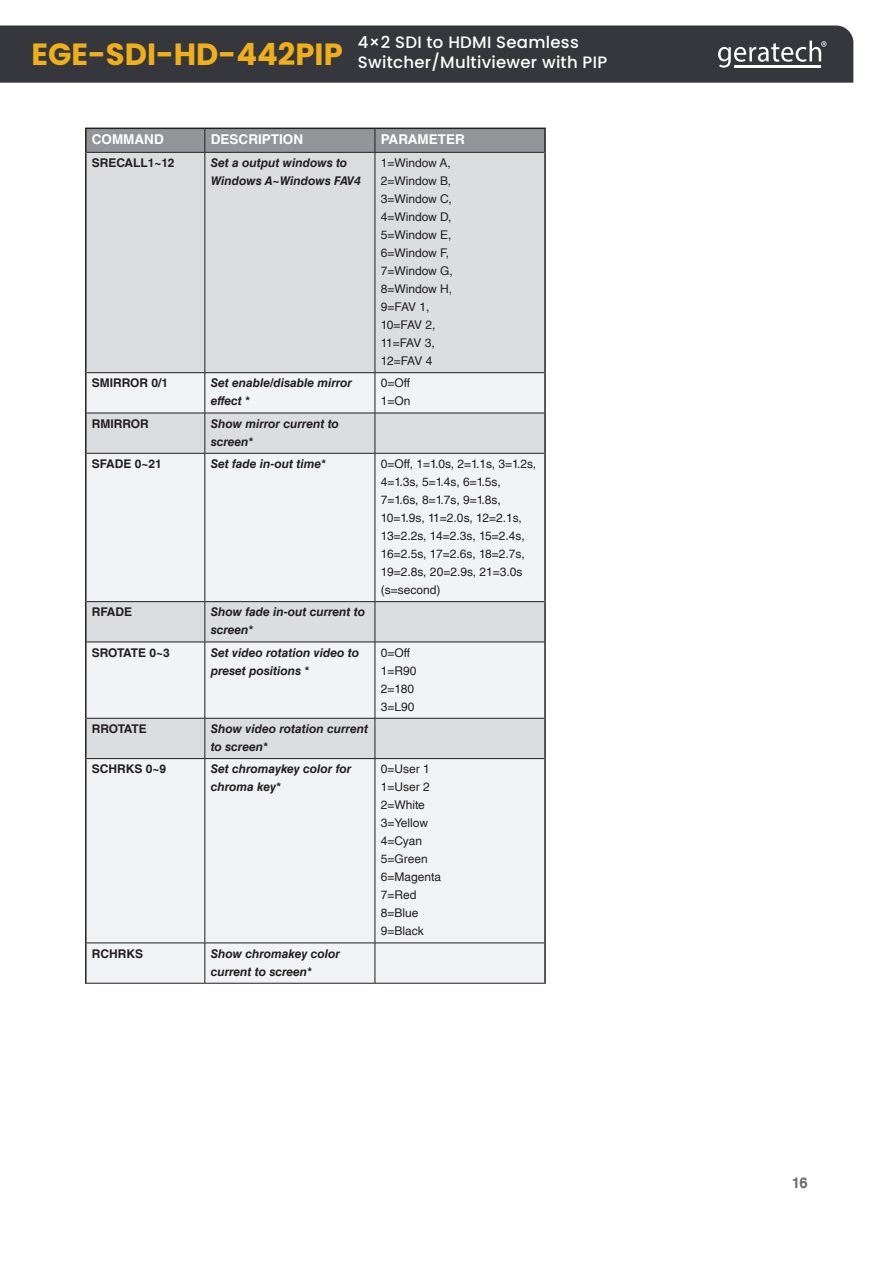
<style>
.page{position:relative;width:893px;height:1263px;background:#fff}
.page>*{position:absolute;margin:0;border:0;box-sizing:border-box;transform-origin:0 0}
.t1{font:500 16.5px/19.5px "Poppins";letter-spacing:.015em;color:#fff}
.t2{font:700 15px "Helvetica LT Std";color:#6c6d70}
.Table_Header{font:700 13.5px "Helvetica LT Std";color:#fff}
.Table_Text{font:12px/18px "Helvetica LT Std";color:#231f20}
.Table_Text-2{font:italic 700 12px/18px "Helvetica LT Std";color:#231f20}
.Table_Text_-_Bold{font:700 12px "Helvetica LT Std";color:#231f20}
.Table_Text_-_Bold-2{font:700 12px "Helvetica LT Std";letter-spacing:-.03em;color:#231f20}
</style>
<div class="page">
<div style="left:0;top:25px;width:853px;height:58px;background:#36373d"></div>
<svg style="left:718px;top:41px;width:108px;height:27px"></svg>
<hr style="left:762px;top:65px;width:30px;height:2px;background:#fff">
<hr style="left:792px;top:65px;width:29px;height:2px;background:#fff">
<hr style="left:734px;top:65px;width:28px;height:2px;background:#fff">
<div style="left:87px;top:153px;width:457px;height:219px;background:#dcdddf"></div>
<svg style="left:87px;top:373px;width:457px;height:610px;fill:#f2f3f4"></svg>
<hr style="left:85px;top:128px;width:120px;height:1px;background:#231f20">
<hr style="left:85px;top:129px;width:2px;height:23px;background:#231f20">
<hr style="left:375px;top:128px;width:171px;height:1px;background:#231f20">
<hr style="left:544px;top:129px;width:2px;height:23px;background:#231f20">
<hr style="left:85px;top:152px;width:2px;height:221px;background:#231f20">
<hr style="left:544px;top:152px;width:2px;height:221px;background:#231f20">
<hr style="left:85px;top:373px;width:2px;height:40px;background:#231f20">
<hr style="left:544px;top:373px;width:2px;height:40px;background:#231f20">
<hr style="left:85px;top:413px;width:2px;height:40px;background:#231f20">
<hr style="left:544px;top:413px;width:2px;height:40px;background:#231f20">
<hr style="left:85px;top:453px;width:2px;height:149px;background:#231f20">
<hr style="left:544px;top:453px;width:2px;height:149px;background:#231f20">
<hr style="left:85px;top:602px;width:2px;height:40px;background:#231f20">
<hr style="left:544px;top:602px;width:2px;height:40px;background:#231f20">
<hr style="left:85px;top:642px;width:2px;height:76px;background:#231f20">
<hr style="left:544px;top:642px;width:2px;height:76px;background:#231f20">
<hr style="left:85px;top:718px;width:2px;height:40px;background:#231f20">
<hr style="left:544px;top:718px;width:2px;height:40px;background:#231f20">
<hr style="left:85px;top:758px;width:2px;height:185px;background:#231f20">
<hr style="left:544px;top:758px;width:2px;height:185px;background:#231f20">
<hr style="left:85px;top:943px;width:2px;height:40px;background:#231f20">
<hr style="left:544px;top:943px;width:2px;height:40px;background:#231f20">
<svg style="left:86px;top:128px;width:459px;height:24px;background:#8c8e91"></svg>
<hr style="left:87px;top:152px;width:118px;height:1px;background:#231f20">
<hr style="left:205px;top:152px;width:170px;height:1px;background:#231f20">
<hr style="left:205px;top:153px;width:1px;height:219px;background:#231f20">
<hr style="left:375px;top:152px;width:169px;height:1px;background:#231f20">
<hr style="left:375px;top:153px;width:1px;height:219px;background:#231f20">
<hr style="left:87px;top:372px;width:118px;height:1px;background:#231f20">
<hr style="left:205px;top:372px;width:170px;height:1px;background:#231f20">
<hr style="left:205px;top:373px;width:1px;height:40px;background:#231f20">
<hr style="left:375px;top:372px;width:169px;height:1px;background:#231f20">
<hr style="left:375px;top:373px;width:1px;height:40px;background:#231f20">
<hr style="left:87px;top:413px;width:118px;height:1px;background:#231f20">
<hr style="left:205px;top:413px;width:170px;height:1px;background:#231f20">
<hr style="left:205px;top:413px;width:1px;height:40px;background:#231f20">
<hr style="left:375px;top:413px;width:169px;height:1px;background:#231f20">
<hr style="left:375px;top:413px;width:1px;height:40px;background:#231f20">
<hr style="left:87px;top:453px;width:118px;height:1px;background:#231f20">
<hr style="left:205px;top:453px;width:170px;height:1px;background:#231f20">
<hr style="left:205px;top:453px;width:1px;height:148px;background:#231f20">
<hr style="left:375px;top:453px;width:169px;height:1px;background:#231f20">
<hr style="left:375px;top:453px;width:1px;height:148px;background:#231f20">
<hr style="left:87px;top:601px;width:118px;height:1px;background:#231f20">
<hr style="left:205px;top:601px;width:170px;height:1px;background:#231f20">
<hr style="left:205px;top:602px;width:1px;height:40px;background:#231f20">
<hr style="left:375px;top:601px;width:169px;height:1px;background:#231f20">
<hr style="left:375px;top:602px;width:1px;height:40px;background:#231f20">
<hr style="left:87px;top:642px;width:118px;height:1px;background:#231f20">
<hr style="left:205px;top:642px;width:170px;height:1px;background:#231f20">
<hr style="left:205px;top:642px;width:1px;height:76px;background:#231f20">
<hr style="left:375px;top:642px;width:169px;height:1px;background:#231f20">
<hr style="left:375px;top:642px;width:1px;height:76px;background:#231f20">
<hr style="left:87px;top:718px;width:118px;height:1px;background:#231f20">
<hr style="left:205px;top:718px;width:170px;height:1px;background:#231f20">
<hr style="left:205px;top:718px;width:1px;height:40px;background:#231f20">
<hr style="left:375px;top:718px;width:169px;height:1px;background:#231f20">
<hr style="left:375px;top:718px;width:1px;height:40px;background:#231f20">
<hr style="left:87px;top:758px;width:118px;height:1px;background:#231f20">
<hr style="left:205px;top:758px;width:170px;height:1px;background:#231f20">
<hr style="left:205px;top:759px;width:1px;height:184px;background:#231f20">
<hr style="left:375px;top:758px;width:169px;height:1px;background:#231f20">
<hr style="left:375px;top:759px;width:1px;height:184px;background:#231f20">
<hr style="left:87px;top:943px;width:118px;height:1px;background:#231f20">
<hr style="left:205px;top:943px;width:170px;height:1px;background:#231f20">
<hr style="left:205px;top:943px;width:1px;height:40px;background:#231f20">
<hr style="left:375px;top:943px;width:169px;height:1px;background:#231f20">
<hr style="left:375px;top:943px;width:1px;height:40px;background:#231f20">
<hr style="left:85px;top:983px;width:120px;height:1px;background:#231f20">
<hr style="left:205px;top:983px;width:170px;height:1px;background:#231f20">
<hr style="left:375px;top:983px;width:171px;height:1px;background:#231f20">
<h1 class="t1" style="left:31px;top:33px;width:577px;text-indent:326px">4×2 SDI to HDMI Seamless<br><sup>EGE-SDI-HD-442PIP</sup> Switcher/Multiviewer with PIP</h1>
<p class="Table_Header" style="left:92px;top:131px;width:73px">COMMAND</p>
<p class="Table_Header" style="left:211px;top:131px;width:94px">DESCRIPTION</p>
<p class="Table_Header" style="left:381px;top:131px;width:85px">PARAMETER</p>
<p class="Table_Text_-_Bold" style="left:92px;top:155px;width:84px">SRECALL1~12</p>
<p class="Table_Text-2" style="left:211px;top:154px;width:152px">Set a output windows to<br>Windows A~Windows FAV4</p>
<p class="Table_Text" style="left:381px;top:154px;width:73px">1=Window A,<br>2=Window B,<br>3=Window C,<br>4=Window D,<br>5=Window E,<br>6=Window F,<br>7=Window G,<br>8=Window H,<br>9=FAV 1,<br>10=FAV 2,<br>11=FAV 3,<br>12=FAV 4</p>
<p class="Table_Text_-_Bold" style="left:92px;top:376px;width:78px">SMIRROR 0/1</p>
<p class="Table_Text-2" style="left:211px;top:374px;width:143px">Set enable/disable mirror effect *</p>
<p class="Table_Text" style="left:381px;top:374px;width:31px">0=Off<br>1=On</p>
<p class="Table_Text_-_Bold" style="left:92px;top:416px;width:59px">RMIRROR</p>
<p class="Table_Text-2" style="left:211px;top:414px;width:129px">Show mirror current to screen*</p>
<p class="Table_Text_-_Bold" style="left:92px;top:456px;width:72px">SFADE 0~21</p>
<p class="Table_Text-2" style="left:211px;top:454px;width:116px">Set fade in-out time*</p>
<p class="Table_Text" style="left:381px;top:455px;width:157px">0=Off, 1=1.0s, 2=1.1s, 3=1.2s,<br>4=1.3s, 5=1.4s, 6=1.5s,<br>7=1.6s, 8=1.7s, 9=1.8s,<br>10=1.9s, 11=2.0s, 12=2.1s,<br>13=2.2s, 14=2.3s, 15=2.4s,<br>16=2.5s, 17=2.6s, 18=2.7s,<br>19=2.8s, 20=2.9s, 21=3.0s (s=second)</p>
<p class="Table_Text_-_Bold" style="left:92px;top:605px;width:42px">RFADE</p>
<p class="Table_Text-2" style="left:211px;top:603px;width:156px">Show fade in-out current to screen*</p>
<p class="Table_Text_-_Bold-2" style="left:92px;top:645px;width:80px">SROTATE 0~3</p>
<p class="Table_Text-2" style="left:211px;top:643px;width:150px">Set video rotation video to preset positions *</p>
<p class="Table_Text" style="left:381px;top:643px;width:37px">0=Off<br>1=R90<br>2=180<br>3=L90</p>
<p class="Table_Text_-_Bold-2" style="left:92px;top:721px;width:57px">RROTATE</p>
<p class="Table_Text-2" style="left:211px;top:719px;width:159px">Show video rotation current to screen*</p>
<p class="Table_Text_-_Bold" style="left:92px;top:762px;width:76px">SCHRKS 0~9</p>
<p class="Table_Text-2" style="left:211px;top:760px;width:142px">Set chromaykey color for chroma key*</p>
<p class="Table_Text" style="left:381px;top:760px;width:62px">0=User 1<br>1=User 2<br>2=White<br>3=Yellow<br>4=Cyan<br>5=Green<br>6=Magenta<br>7=Red<br>8=Blue<br>9=Black</p>
<p class="Table_Text_-_Bold" style="left:92px;top:946px;width:53px">RCHRKS</p>
<p class="Table_Text-2" style="left:211px;top:944px;width:131px">Show chromakey color current to screen*</p>
<p class="t2" style="left:792px;top:1173px;width:18px">16</p>
</div>
